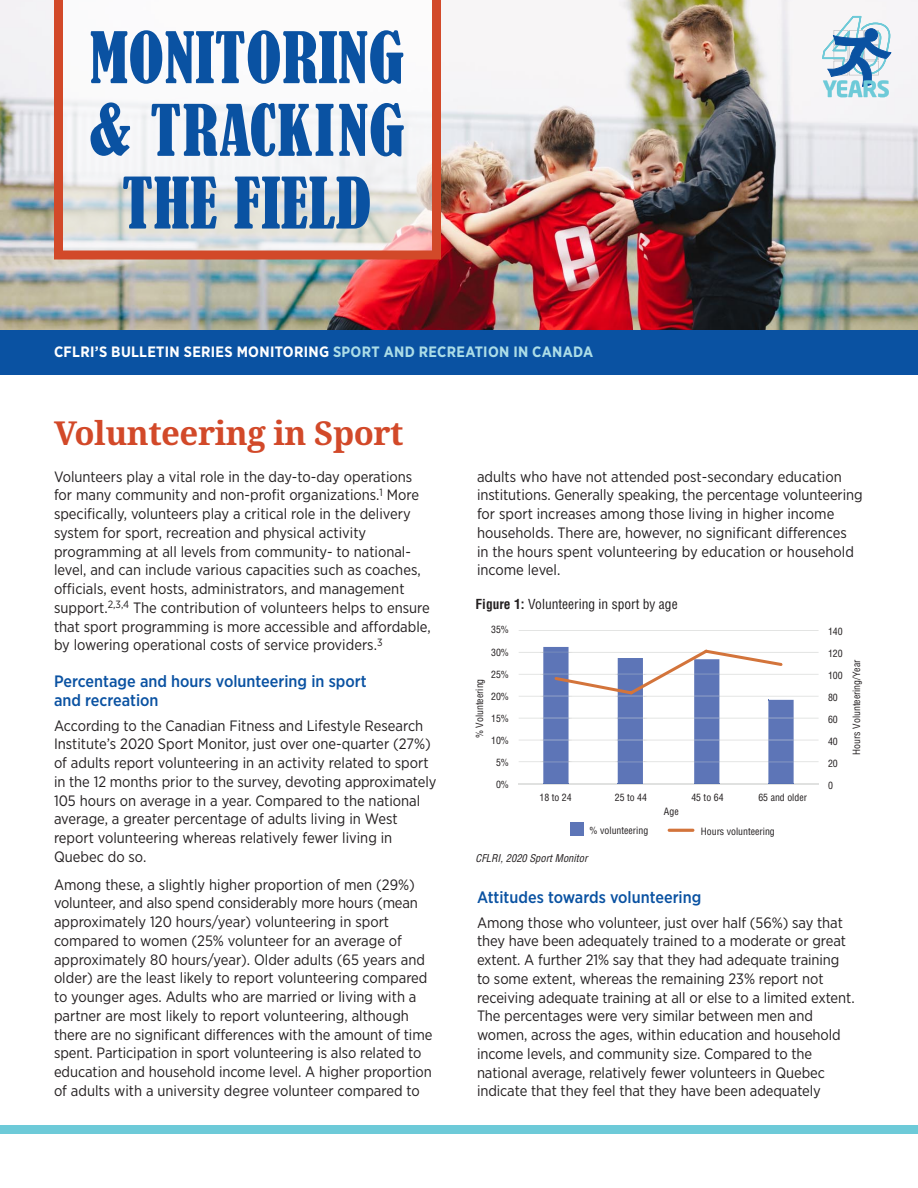
<style>
.page{position:relative;width:918px;height:1188px;background:#fff}
.page>*{position:absolute;margin:0;border:0;box-sizing:border-box;transform-origin:0 0}
.t1{font:condensed 66px "Bernard";letter-spacing:.005em;color:#0a52a2}
.t2{font:700 33px "Noto Serif";letter-spacing:-.015em;color:#d24929}
.t3{font:500 16.5px/18.8px "Gotham Narrow";color:#0a52a2}
.t4{font:15px/18.8px "Gotham Narrow";color:#231f20}
.t5{font:700 15px "Gotham Narrow";letter-spacing:.02em;color:#fff}
.t6{font:condensed 13.5px "Helvetica";color:#231f20}
.t7{font:italic condensed 10.5px "Helvetica";color:#231f20}
.t8{font:condensed 9.9px "Helvetica";color:#231f20}
.s1{color:#acdde7}
.s2{font-weight:700}
</style>
<div class="page">
<hr style="left:668px;top:829px;width:26px;height:3px;background:#d3743b;border-radius:2px">
<div style="left:571px;top:823px;width:13px;height:13px;background:#5d75b7"></div>
<hr style="left:519px;top:761px;width:300px;height:1px;background:#e0e1e0">
<hr style="left:519px;top:740px;width:300px;height:1px;background:#e0e1e0">
<hr style="left:519px;top:718px;width:300px;height:1px;background:#e0e1e0">
<hr style="left:519px;top:696px;width:300px;height:1px;background:#e0e1e0">
<hr style="left:519px;top:674px;width:300px;height:1px;background:#e0e1e0">
<hr style="left:519px;top:652px;width:300px;height:1px;background:#e0e1e0">
<hr style="left:519px;top:630px;width:300px;height:1px;background:#e0e1e0">
<hr style="left:519px;top:783px;width:300px;height:1px;background:#e0e1e0">
<svg style="left:543px;top:647px;width:251px;height:137px"></svg>
<div style="left:0;top:1125px;width:918px;height:9px;background:#6dcad8"></div>
<div style="left:0;top:330px;width:918px;height:45px;background:#0a52a2"></div>
<img style="left:0;top:0;width:918px;height:330px">
<svg style="left:54px;top:0;width:387px;height:260px"></svg>
<svg style="left:822px;top:16px;width:70px;height:81px"></svg>
<p class="t1" style="left:89px;top:22px;width:316px">MONITORING</p>
<p class="t1" style="left:89px;top:94px;width:317px">&amp; TRACKING</p>
<p class="t1" style="left:122px;top:167px;width:251px">THE FIELD</p>
<p class="t5" style="left:54px;top:345px;width:541px">CFLRI’S BULLETIN SERIES MONITORING <span class="s1">SPORT AND RECREATION IN CANADA</span></p>
<p class="t2" style="left:54px;top:420px;width:351px">Volunteering in Sport</p>
<p class="t4" style="left:54px;top:468px;width:378px">Volunteers play a vital role in the day-to-day operations for many community and non-profit organizations.<sup>1</sup> More specifically, volunteers play a critical role in the delivery system for sport, recreation and physical activity programming at all levels from community- to national&shy;level, and can include various capacities such as coaches, officials, event hosts, administrators, and management support.<sup>2,3,4</sup> The contribution of volunteers helps to ensure that sport programming is more accessible and affordable, by lowering operational costs of service providers.<sup>3</sup></p>
<p class="t3" style="left:54px;top:673px;width:314px">Percentage and hours volunteering in sport and recreation</p>
<p class="t4" style="left:54px;top:717px;width:384px">According to the Canadian Fitness and Lifestyle Research Institute’s 2020 Sport Monitor, just over one-quarter (27%) of adults report volunteering in an activity related to sport in the 12 months prior to the survey, devoting approximately 105 hours on average in a year. Compared to the national average, a greater percentage of adults living in West report volunteering whereas relatively fewer living in Quebec do so.</p>
<p class="t4" style="left:54px;top:876px;width:380px">Among these, a slightly higher proportion of men (29%) volunteer, and also spend considerably more hours (mean approximately 120 hours/year) volunteering in sport compared to women (25% volunteer for an average of approximately 80 hours/year). Older adults (65 years and older) are the least likely to report volunteering compared to younger ages. Adults who are married or living with a partner are most likely to report volunteering, although there are no significant differences with the amount of time spent. Participation in sport volunteering is also related to education and household income level. A higher proportion of adults with a university degree volunteer compared to</p>
<p class="t4" style="left:477px;top:468px;width:387px">adults who have not attended post-secondary education institutions. Generally speaking, the percentage volunteering for sport increases among those living in higher income households. There are, however, no significant differences<br>in the hours spent volunteering by education or household income level.</p>
<p class="t6" style="left:475px;top:599px;width:204px"><span class="s2">Figure 1:</span> Volunteering in sport by age</p>
<p class="t8" style="left:491px;top:626px;width:20px">35%</p>
<p class="t8" style="left:491px;top:648px;width:20px">30%</p>
<p class="t8" style="left:491px;top:670px;width:20px">25%</p>
<p class="t8" style="left:491px;top:692px;width:20px">20%</p>
<p class="t8" style="left:491px;top:715px;width:20px">15%</p>
<p class="t8" style="left:491px;top:737px;width:20px">10%</p>
<p class="t8" style="left:496px;top:759px;width:15px">5%</p>
<p class="t8" style="left:496px;top:781px;width:15px">0%</p>
<p class="t8" style="left:476px;top:738px;width:61px;rotate:-90deg">% Volunteering</p>
<p class="t8" style="left:539px;top:793px;width:34px">18 to 24</p>
<p class="t8" style="left:615px;top:793px;width:34px">25 to 44</p>
<p class="t8" style="left:691px;top:793px;width:34px">45 to 64</p>
<p class="t8" style="left:758px;top:793px;width:50px">65 and older</p>
<p class="t8" style="left:590px;top:827px;width:60px">% volunteering</p>
<p class="t8" style="left:701px;top:827px;width:76px">Hours volunteering</p>
<p class="t8" style="left:664px;top:807px;width:16px">Age</p>
<p class="t7" style="left:475px;top:854px;width:116px">CFLRI,2020 SportMonitor</p>
<p class="t8" style="left:828px;top:628px;width:16px">140</p>
<p class="t8" style="left:828px;top:650px;width:16px">120</p>
<p class="t8" style="left:828px;top:672px;width:16px">100</p>
<p class="t8" style="left:828px;top:693px;width:11px">80</p>
<p class="t8" style="left:828px;top:715px;width:11px">60</p>
<p class="t8" style="left:828px;top:737px;width:11px">40</p>
<p class="t8" style="left:828px;top:759px;width:11px">20</p>
<p class="t8" style="left:828px;top:781px;width:6px">0</p>
<p class="t8" style="left:853px;top:755px;width:97px;rotate:-90deg">Hours Volunteering/Year</p>
<p class="t3" style="left:477px;top:889px;width:226px">Attitudes towards volunteering</p>
<p class="t4" style="left:477px;top:914px;width:379px">Among those who volunteer, just over half (56%) say that they have been adequately trained to a moderate or great extent. A further 21% say that they had adequate training to some extent, whereas the remaining 23% report not receiving adequate training at all or else to a limited extent.<br>The percentages were very similar between men and women, across the ages, within education and household income levels, and community size. Compared to the national average, relatively fewer volunteers in Quebec indicate that they feel that they have been adequately</p>
</div>
